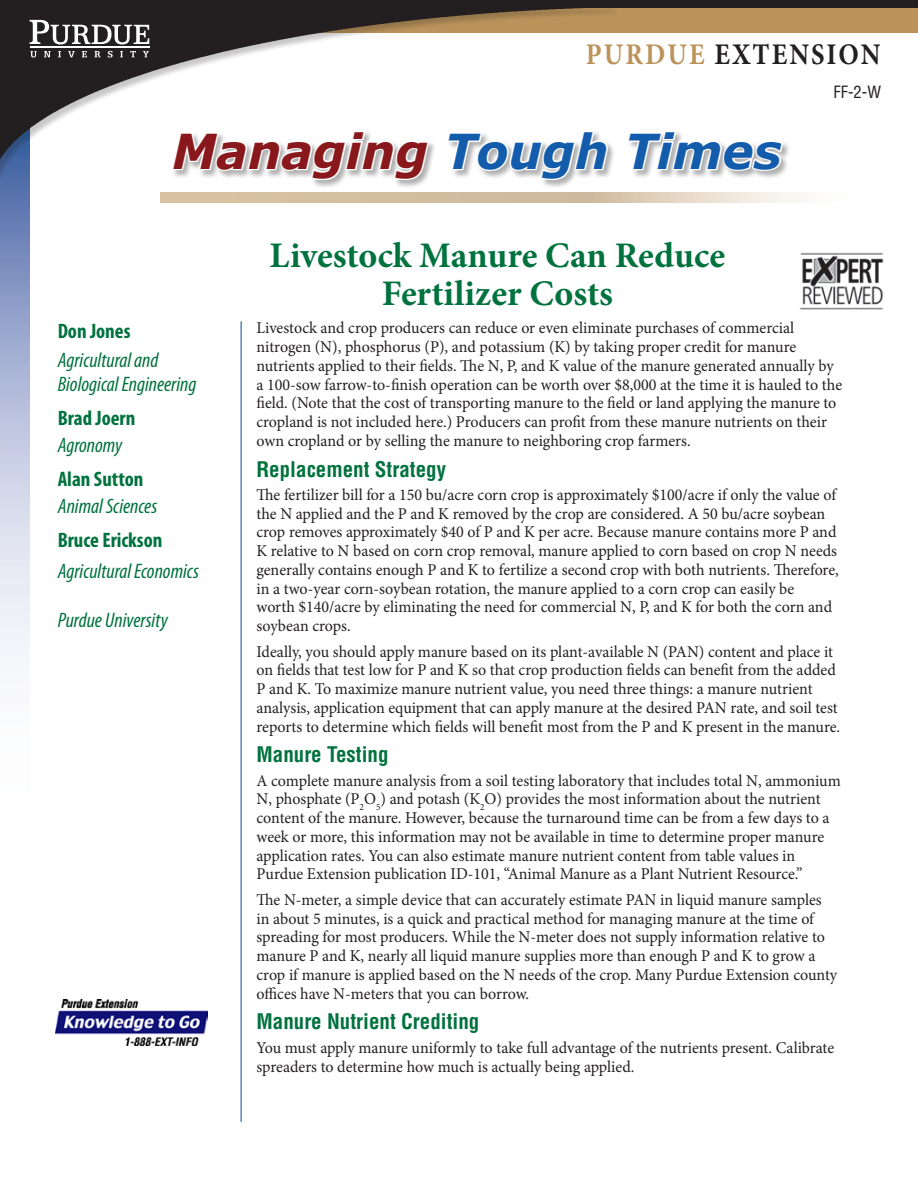
<style>
.page{position:relative;width:918px;height:1188px;background:#fff}
.page>*{position:absolute;margin:0;border:0;box-sizing:border-box;transform-origin:0 0}
.t1{font:italic 700 48px "Verdana";color:#135cab}
.t2{font:700 36px/37.5px "Minion Pro";color:#00723e;text-align:center}
.t3{font:700 30px "Minion Pro";letter-spacing:.08em;color:#231f20;scale:.89 1}
.t4{font:italic condensed 21px/24px "Myriad Pro";color:#00723e}
.t5{font:700 condensed 21px "Helvetica";color:#00723e}
.t6{font:700 condensed 21px "Myriad Pro";color:#00723e}
.t7{font:16.5px/18.8px "Minion Pro";letter-spacing:-.005em;color:#231f20}
.t8{font:condensed 16.5px "Helvetica";color:#231f20}
.s1{color:#bb935a}
.s2{color:#88181b}
</style>
<div class="page">
<svg style="left:0;top:200px;width:30px;height:454px;background:#b7c0db"></svg>
<div style="left:0;top:5px;width:918px;height:28px;background:#bb935a"></div>
<div style="left:0;top:5px;width:633px;height:195px;background:#231f20;opacity:.25"></div>
<img style="left:0;top:8px;width:617px;height:172px">
<div style="left:0;top:0;width:918px;height:8px;background:#231f20"></div>
<hr style="left:241px;top:321px;width:1px;height:801px;background:#014990">
<img style="left:799px;top:252px;width:85px;height:58px">
<img style="left:55px;top:1000px;width:152px;height:46px">
<svg style="left:30px;top:20px;width:119px;height:24px;background:#6d6a6b"></svg>
<svg style="left:30px;top:51px;width:7px;height:6px"></svg>
<svg style="left:44px;top:51px;width:7px;height:6px"></svg>
<svg style="left:58px;top:51px;width:3px;height:6px"></svg>
<svg style="left:68px;top:51px;width:7px;height:6px"></svg>
<svg style="left:82px;top:51px;width:5px;height:6px"></svg>
<svg style="left:94px;top:51px;width:7px;height:6px"></svg>
<svg style="left:108px;top:51px;width:5px;height:6px"></svg>
<svg style="left:120px;top:51px;width:3px;height:6px"></svg>
<svg style="left:130px;top:51px;width:6px;height:6px"></svg>
<svg style="left:143px;top:51px;width:6px;height:6px"></svg>
<hr style="left:30px;top:47px;width:119px;height:1px;background:#fff">
<div style="left:171px;top:130px;width:724px;height:89px;background:#fff"></div>
<svg style="left:170px;top:121px;width:439px;height:71px"></svg>
<svg style="left:625px;top:129px;width:160px;height:44px"></svg>
<svg style="left:161px;top:192px;width:641px;height:11px;background:#d9c8ae"></svg>
<h3 class="t3" style="left:586px;top:33px;width:333px"><span class="s1">Purdue</span> Extension</h3>
<p class="t8" style="left:833px;top:81px;width:49px">FF-2-W</p>
<h1 class="t1" style="left:172px;top:121px;width:611px"><span class="s2">Managing</span> Tough Times</h1>
<p class="t6" style="left:58px;top:318px;width:74px">Don Jones</p>
<p class="t4" style="left:58px;top:348px;width:140px">Agricultural and<br>Biological Engineering</p>
<p class="t6" style="left:58px;top:405px;width:79px">Brad Joern</p>
<p class="t4" style="left:58px;top:433px;width:66px">Agronomy</p>
<p class="t6" style="left:58px;top:466px;width:87px">Alan Sutton</p>
<p class="t4" style="left:58px;top:494px;width:101px">Animal Sciences</p>
<p class="t6" style="left:58px;top:527px;width:106px">Bruce Erickson</p>
<p class="t4" style="left:58px;top:559px;width:143px">Agricultural Economics</p>
<p class="t4" style="left:58px;top:608px;width:112px">Purdue University</p>
<h2 class="t2" style="left:270px;top:236px;width:457px">Livestock Manure Can Reduce<br>Fertilizer Costs</h2>
<p class="t7" style="left:256px;top:319px;width:587px">Livestock and crop producers can reduce or even eliminate purchases of commercial nitrogen (N), phosphorus (P), and potassium (K) by taking proper credit for manure nutrients applied to their fields. The N, P, and K value of the manure generated annually by a 100-sow farrow-to-finish operation can be worth over $8,000 at the time it is hauled to the field. (Note that the cost of transporting manure to the field or land applying the manure to cropland is not included here.) Producers can profit from these manure nutrients on their own cropland or by selling the manure to neighboring crop farmers.</p>
<p class="t5" style="left:256px;top:456px;width:191px">Replacement Strategy</p>
<p class="t7" style="left:256px;top:485px;width:584px">The fertilizer bill for a 150 bu/acre corn crop is approximately $100/acre if only the value of the N applied and the P and K removed by the crop are considered. A 50 bu/acre soybean crop removes approximately $40 of P and K per acre. Because manure contains more P and K relative to N based on corn crop removal, manure applied to corn based on crop N needs generally contains enough P and K to fertilize a second crop with both nutrients. Therefore, in a two-year corn-soybean rotation, the manure applied to a corn crop can easily be<br>worth $140/acre by eliminating the need for commercial N, P, and K for both the corn and soybean crops.</p>
<p class="t7" style="left:256px;top:642px;width:585px">Ideally, you should apply manure based on its plant-available N (PAN) content and place it on fields that test low for P and K so that crop production fields can benefit from the added P and K. To maximize manure nutrient value, you need three things: a manure nutrient analysis, application equipment that can apply manure at the desired PAN rate, and soil test reports to determine which fields will benefit most from the P and K present in the manure.</p>
<p class="t5" style="left:256px;top:742px;width:134px">Manure Testing</p>
<p class="t7" style="left:256px;top:771px;width:586px">A complete manure analysis from a soil testing laboratory that includes total N, ammonium N, phosphate (P<sub>2</sub>O<sub>5</sub>) and potash (K<sub>2</sub>O) provides the most information about the nutrient content of the manure. However, because the turnaround time can be from a few days to a week or more, this information may not be available in time to determine proper manure application rates. You can also estimate manure nutrient content from table values in Purdue Extension publication ID-101, “Animal Manure as a Plant Nutrient Resource.”</p>
<p class="t7" style="left:257px;top:890px;width:582px">The N-meter, a simple device that can accurately estimate PAN in liquid manure samples in about 5 minutes, is a quick and practical method for managing manure at the time of spreading for most producers. While the N-meter does not supply information relative to manure P and K, nearly all liquid manure supplies more than enough P and K to grow a crop if manure is applied based on the N needs of the crop. Many Purdue Extension county offices have N-meters that you can borrow.</p>
<p class="t5" style="left:256px;top:1009px;width:224px">Manure Nutrient Crediting</p>
<p class="t7" style="left:256px;top:1038px;width:579px">You must apply manure uniformly to take full advantage of the nutrients present. Calibrate spreaders to determine how much is actually being applied.</p>
</div>
